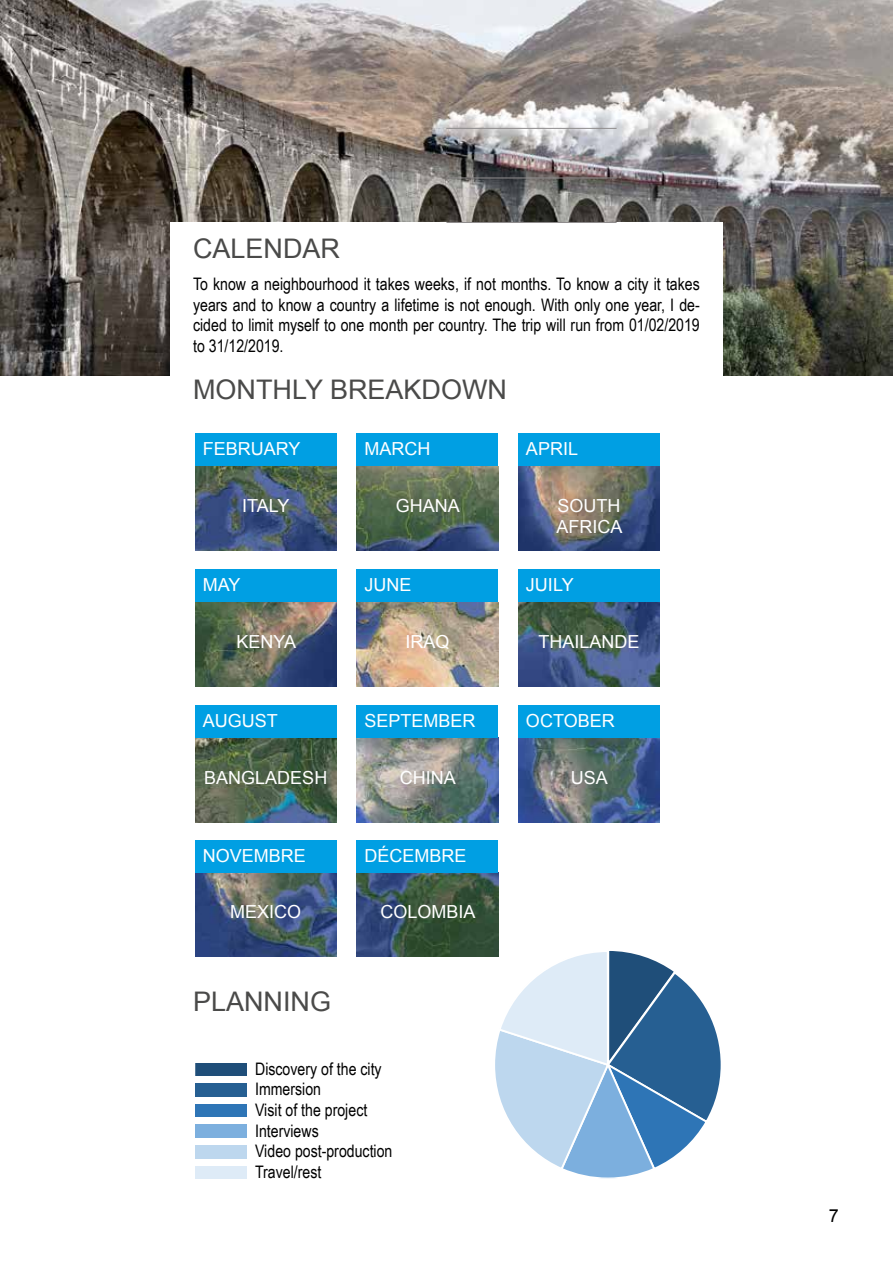
<style>
.page{position:relative;width:893px;height:1263px;background:#fff}
.page>*{position:absolute;margin:0;border:0;box-sizing:border-box;transform-origin:0 0}
.t1{font:27px "Arial";color:#4a4a49}
.t2{font:18px/21.6px "Arial";color:#fff}
.t3{font:18px "Arial";color:#000}
.t4{font:17.25px/20.7px "Arial Narrow";color:#000;text-align:justify}
</style>
<div class="page">
<img style="left:0;top:0;width:893px;height:376px">
<div style="left:170px;top:222px;width:553px;height:178px;background:#fff"></div>
<hr style="left:446px;top:128px;width:171px;height:1px;background:#8f8c8d">
<hr style="left:446px;top:178px;width:171px;height:1px;background:#8f8c8d">
<hr style="left:446px;top:222px;width:171px;height:1px;background:#8f8c8d">
<img style="left:195px;top:466px;width:141px;height:84px">
<div style="left:195px;top:433px;width:141px;height:33px;background:#009fe3"></div>
<img style="left:357px;top:466px;width:141px;height:84px">
<div style="left:357px;top:433px;width:141px;height:33px;background:#009fe3"></div>
<img style="left:518px;top:466px;width:141px;height:84px">
<div style="left:518px;top:433px;width:141px;height:33px;background:#009fe3"></div>
<img style="left:195px;top:602px;width:141px;height:84px">
<div style="left:195px;top:569px;width:141px;height:33px;background:#009fe3"></div>
<img style="left:357px;top:602px;width:141px;height:84px">
<div style="left:357px;top:569px;width:141px;height:33px;background:#009fe3"></div>
<img style="left:518px;top:602px;width:141px;height:84px">
<div style="left:518px;top:569px;width:141px;height:33px;background:#009fe3"></div>
<img style="left:195px;top:738px;width:141px;height:84px">
<div style="left:195px;top:705px;width:141px;height:33px;background:#009fe3"></div>
<img style="left:357px;top:738px;width:141px;height:84px">
<div style="left:357px;top:705px;width:141px;height:33px;background:#009fe3"></div>
<img style="left:518px;top:738px;width:141px;height:84px">
<div style="left:518px;top:705px;width:141px;height:33px;background:#009fe3"></div>
<img style="left:195px;top:873px;width:141px;height:84px">
<div style="left:195px;top:840px;width:141px;height:33px;background:#009fe3"></div>
<img style="left:357px;top:873px;width:141px;height:84px">
<div style="left:357px;top:840px;width:141px;height:33px;background:#009fe3"></div>
<svg style="left:460px;top:944px;width:261px;height:235px"></svg>
<svg style="left:195px;top:1063px;width:52px;height:12px"></svg>
<svg style="left:195px;top:1084px;width:52px;height:12px"></svg>
<svg style="left:195px;top:1104px;width:52px;height:13px"></svg>
<svg style="left:195px;top:1125px;width:52px;height:12px"></svg>
<svg style="left:195px;top:1145px;width:52px;height:13px"></svg>
<svg style="left:195px;top:1166px;width:52px;height:13px"></svg>
<h1 class="t1" style="left:193px;top:231px;width:149px">CALENDAR</h1>
<p class="t4" style="left:193px;top:273px;width:508px">To know a neighbourhood it takes weeks, if not months. To know a city it takes years and to know a country a lifetime is not enough. With only one year, I de&shy;cided to limit myself to one month per country. The trip will run from 01/02/2019 to 31/12/2019.</p>
<h1 class="t1" style="left:193px;top:371px;width:316px">MONTHLY BREAKDOWN</h1>
<p class="t2" style="left:203px;top:438px;width:99px">FEBRUARY</p>
<p class="t2" style="left:364px;top:438px;width:67px">MARCH</p>
<p class="t2" style="left:526px;top:438px;width:54px">APRIL</p>
<p class="t2" style="left:242px;top:495px;width:49px">ITALY</p>
<p class="t2" style="left:396px;top:495px;width:66px">GHANA</p>
<p class="t2" style="left:556px;top:495px;width:68px">SOUTH<br>AFRICA</p>
<p class="t2" style="left:203px;top:574px;width:39px">MAY</p>
<p class="t2" style="left:364px;top:574px;width:48px">JUNE</p>
<p class="t2" style="left:526px;top:574px;width:49px">JUILY</p>
<p class="t2" style="left:236px;top:631px;width:61px">KENYA</p>
<p class="t2" style="left:405px;top:631px;width:46px">IRAQ</p>
<p class="t2" style="left:538px;top:631px;width:103px">THAILANDE</p>
<p class="t2" style="left:203px;top:710px;width:77px">AUGUST</p>
<p class="t2" style="left:364px;top:710px;width:113px">SEPTEMBER</p>
<p class="t2" style="left:526px;top:710px;width:90px">OCTOBER</p>
<p class="t2" style="left:204px;top:767px;width:125px">BANGLADESH</p>
<p class="t2" style="left:400px;top:767px;width:57px">CHINA</p>
<p class="t2" style="left:571px;top:767px;width:39px">USA</p>
<p class="t2" style="left:203px;top:845px;width:105px">NOVEMBRE</p>
<p class="t2" style="left:364px;top:845px;width:104px">DÉCEMBRE</p>
<p class="t2" style="left:230px;top:901px;width:73px">MEXICO</p>
<p class="t2" style="left:380px;top:901px;width:97px">COLOMBIA</p>
<h1 class="t1" style="left:193px;top:984px;width:140px">PLANNING</h1>
<p class="t4" style="left:255px;top:1057px;width:139px;text-align:left">Discovery of the city<br>Immersion<br>Visit of the project<br>Interviews<br>Video post-production<br>Travel/rest</p>
<p class="t3" style="left:829px;top:1204px;width:12px">7</p>
</div>
